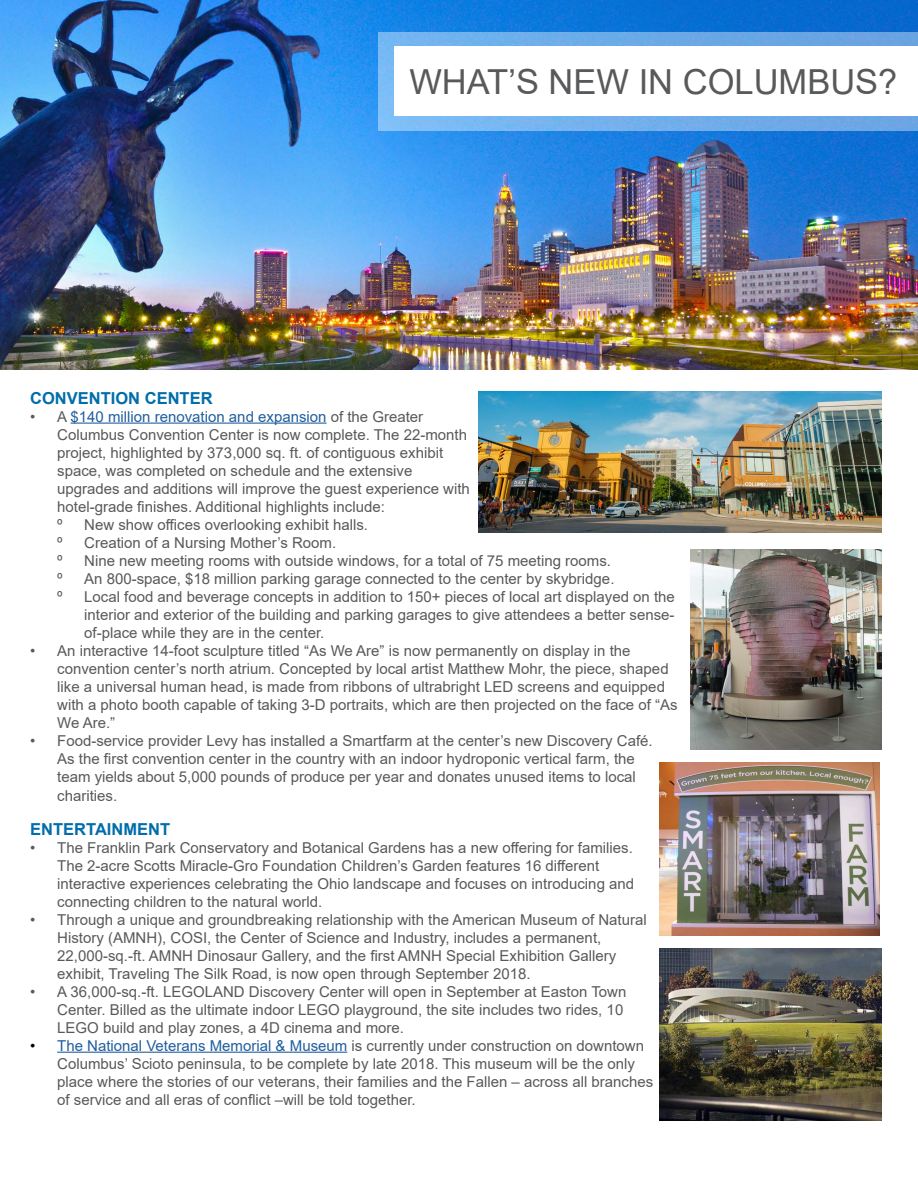
<style>
.page{position:relative;width:918px;height:1188px;background:#fff}
.page>*{position:absolute;margin:0;border:0;box-sizing:border-box;transform-origin:0 0}
.t1{font:34.5px "Arial";color:#58595b}
.t2{font:700 16.5px "Arial";color:#016daa}
.t3{font:15px/18px "Arial";color:#58595b}
.s1{color:#215e9e}
.s2{color:#000}
</style>
<div class="page">
<hr style="left:71px;top:423px;width:256px;height:1px;background:#215e9e">
<hr style="left:57px;top:1052px;width:290px;height:1px;background:#215e9e">
<img style="left:478px;top:392px;width:404px;height:141px">
<img style="left:690px;top:549px;width:192px;height:201px">
<img style="left:0;top:0;width:918px;height:370px">
<div style="left:378px;top:32px;width:540px;height:98px;background:linear-gradient(to right,#78baf4,#68a2e0)"></div>
<div style="left:394px;top:46px;width:524px;height:69px;background:#fff"></div>
<img style="left:659px;top:948px;width:223px;height:173px">
<img style="left:659px;top:762px;width:221px;height:173px">
<h1 class="t1" style="left:409px;top:58px;width:490px">WHAT’S NEW IN COLUMBUS?</h1>
<p class="t2" style="left:30px;top:386px;width:184px">CONVENTION CENTER</p>
<p class="t3" style="left:57px;top:407px;width:414px;text-indent:-27px">• A <span class="s1">$140 million renovation and expansion</span> of the Greater Columbus Convention Center is now complete. The 22-month project, highlighted by 373,000 sq. ft. of contiguous exhibit space, was completed on schedule and the extensive upgrades and additions will improve the guest experience with hotel-grade finishes. Additional highlights include:<br>º</p>
<p class="t3" style="left:84px;top:515px;width:285px">New show offices overlooking exhibit halls.</p>
<p class="t3" style="left:57px;top:533px;width:7px">º</p>
<p class="t3" style="left:84px;top:533px;width:254px">Creation of a Nursing Mother’s Room.</p>
<p class="t3" style="left:57px;top:551px;width:7px">º</p>
<p class="t3" style="left:84px;top:551px;width:528px">Nine new meeting rooms with outside windows, for a total of 75 meeting rooms.</p>
<p class="t3" style="left:57px;top:569px;width:7px">º</p>
<p class="t3" style="left:84px;top:569px;width:532px">An 800-space, $18 million parking garage connected to the center by skybridge.</p>
<p class="t3" style="left:57px;top:587px;width:7px">º</p>
<p class="t3" style="left:84px;top:587px;width:592px;text-align:justify">Local food and beverage concepts in addition to 150+ pieces of local art displayed on the interior and exterior of the building and parking garages to give attendees a better sense&shy;of-place while they are in the center.</p>
<p class="t3" style="left:57px;top:641px;width:622px;text-indent:-27px">• An interactive 14-foot sculpture titled “As We Are” is now permanently on display in the convention center’s north atrium. Concepted by local artist Matthew Mohr, the piece, shaped like a universal human head, is made from ribbons of ultrabright LED screens and equipped with a photo booth capable of taking 3-D portraits, which are then projected on the face of “As We Are.”</p>
<p class="t3" style="left:57px;top:731px;width:597px;text-indent:-27px">• Food-service provider Levy has installed a Smartfarm at the center’s new Discovery Café.<br>As the first convention center in the country with an indoor hydroponic vertical farm, the team yields about 5,000 pounds of produce per year and donates unused items to local</p>
<p class="t3" style="left:57px;top:787px;width:62px">charities.</p>
<p class="t2" style="left:30px;top:817px;width:141px">ENTERTAINMENT</p>
<p class="t3" style="left:57px;top:838px;width:578px;text-indent:-27px">• The Franklin Park Conservatory and Botanical Gardens has a new offering for families.<br>The 2-acre Scotts Miracle-Gro Foundation Children’s Garden features 16 different interactive experiences celebrating the Ohio landscape and focuses on introducing and connecting children to the natural world.</p>
<p class="t3" style="left:57px;top:910px;width:591px;text-indent:-27px">• Through a unique and groundbreaking relationship with the American Museum of Natural History (AMNH), COSI, the Center of Science and Industry, includes a permanent, 22,000-sq.-ft. AMNH Dinosaur Gallery, and the first AMNH Special Exhibition Gallery exhibit, Traveling The Silk Road, is now open through September 2018.</p>
<p class="t3" style="left:57px;top:982px;width:571px;text-indent:-27px">• A 36,000-sq.-ft. LEGOLAND Discovery Center will open in September at Easton Town<br>Center. Billed as the ultimate indoor LEGO playground, the site includes two rides, 10<br>LEGO build and play zones, a 4D cinema and more.</p>
<p class="t3" style="left:57px;top:1036px;width:598px;text-indent:-27px"><span class="s2">•</span> <span class="s1">The National Veterans Memorial &amp; Museum</span> is currently under construction on downtown Columbus’ Scioto peninsula, to be complete by late 2018. This museum will be the only place where the stories of our veterans, their families and the Fallen – across all branches of service and all eras of conflict –will be told together.</p>
</div>
